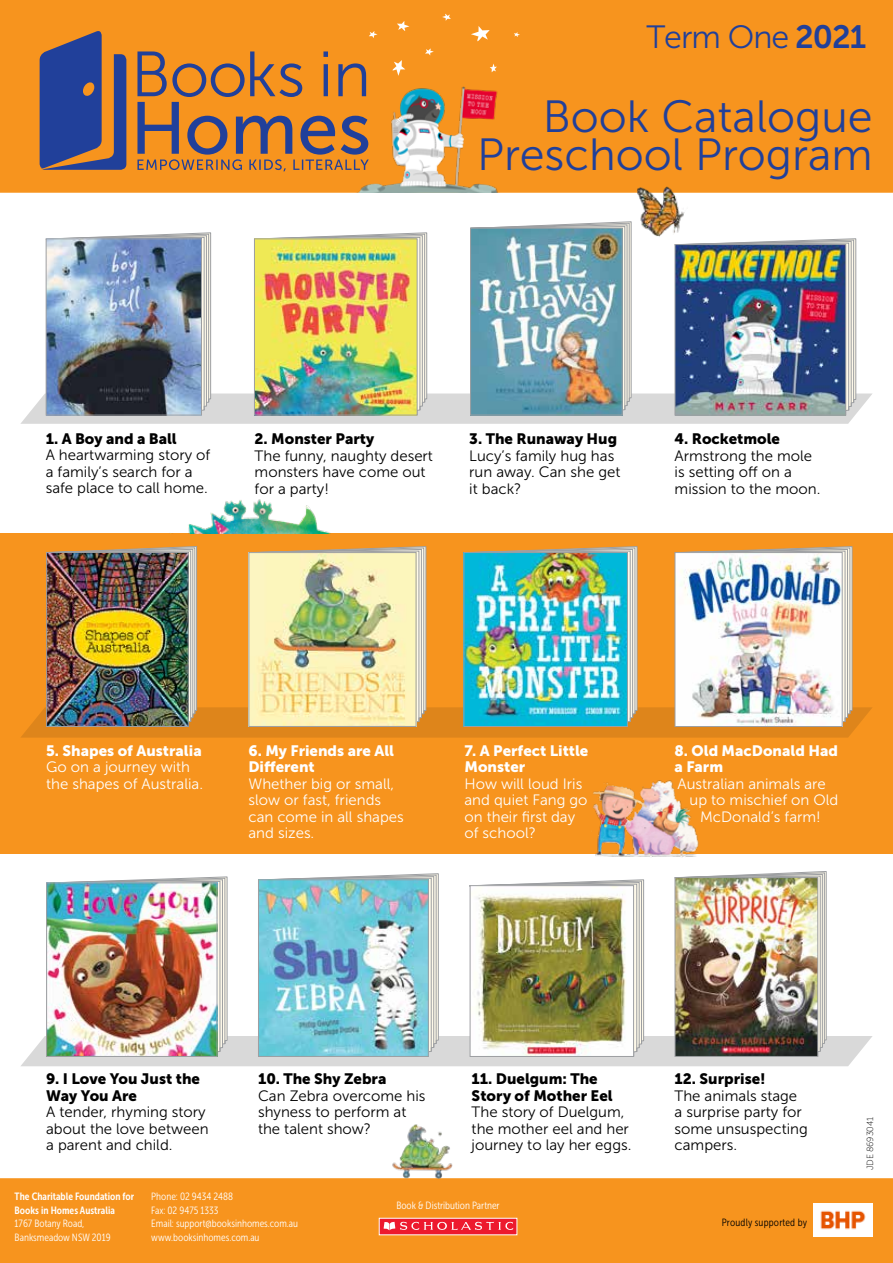
<style>
.page{position:relative;width:893px;height:1263px;background:#fff}
.page>*{position:absolute;margin:0;border:0;box-sizing:border-box;transform-origin:0 0}
.t1{font:45px/38px "Museo Sans 300";color:#21409a;text-align:right}
.t2{font:32.25px "Museo Sans 300";letter-spacing:-.03em;color:#21409a}
.t3{font:15px/16.5px "Museo Sans 300";color:#000}
.t4{font:15px/16.5px "Museo Sans 300";color:#fff}
.t5{font:15px/16.5px "Museo Sans 900";color:#000}
.t6{font:15px/16.5px "Museo Sans 900";color:#fff}
.t7{font:10.5px/13.5px "Museo Sans Cond 300";color:#fff}
.t8{font:10.5px/13.5px "Museo Sans Cond 700";color:#fff}
.t9{font:10.5px "Museo Sans Cond 300";letter-spacing:.02em;color:#000}
.t10{font:9px "Museo Sans 100";letter-spacing:-.02em;color:#000}
.s1{font-family:"Museo Sans 700"}
</style>
<div class="page">
<div style="left:0;top:0;width:893px;height:193px;background:#f7941e"></div>
<div style="left:0;top:533px;width:893px;height:321px;background:#f7941e"></div>
<svg style="left:40px;top:29px;width:86px;height:141px;background:#595678"></svg>
<svg style="left:137px;top:51px;width:232px;height:120px;background:#c17f3c"></svg>
<img style="left:20px;top:224px;width:852px;height:200px">
<img style="left:677px;top:246px;width:167px;height:167px">
<div style="left:675px;top:244px;width:171px;height:171px;border:1px solid #9d9fa2"></div>
<img style="left:21px;top:546px;width:851px;height:192px">
<img style="left:677px;top:554px;width:163px;height:171px">
<div style="left:675px;top:552px;width:167px;height:175px;border:1px solid #9d9fa2"></div>
<img style="left:21px;top:871px;width:851px;height:195px">
<img style="left:677px;top:879px;width:139px;height:176px">
<div style="left:675px;top:877px;width:143px;height:180px;border:1px solid #9d9fa2"></div>
<img style="left:188px;top:499px;width:142px;height:34px">
<img style="left:557px;top:162px;width:181px;height:109px">
<img style="left:593px;top:780px;width:106px;height:77px">
<img style="left:347px;top:85px;width:157px;height:108px">
<svg style="left:471px;top:26px;width:19px;height:15px"></svg>
<svg style="left:397px;top:21px;width:12px;height:10px"></svg>
<svg style="left:425px;top:48px;width:9px;height:8px"></svg>
<svg style="left:369px;top:31px;width:9px;height:7px"></svg>
<svg style="left:490px;top:64px;width:7px;height:8px"></svg>
<svg style="left:442px;top:14px;width:9px;height:7px"></svg>
<svg style="left:514px;top:32px;width:6px;height:5px"></svg>
<svg style="left:392px;top:60px;width:13px;height:16px"></svg>
<div style="left:0;top:1178px;width:893px;height:85px;background:#f7941e"></div>
<div style="left:379px;top:1218px;width:138px;height:17px;background:#ed1a2e"></div>
<svg style="left:384px;top:1214px;width:141px;height:16px"></svg>
<div style="left:379px;top:1218px;width:138px;height:17px;border:1px solid #fff"></div>
<img style="left:813px;top:1203px;width:60px;height:33px">
<img style="left:392px;top:1124px;width:61px;height:54px">
<h2 class="t2" style="left:646px;top:19px;width:221px">Term One <span class="s1">2021</span></h2>
<h1 class="t1" style="left:477px;top:97px;width:397px">Book Catalogue<br>Preschool Program</h1>
<p class="t5" style="left:46px;top:430px;width:133px">1. A Boy and a Ball</p>
<p class="t3" style="left:46px;top:447px;width:166px">A heartwarming story of a family’s search for a safe place to call home.</p>
<p class="t5" style="left:255px;top:431px;width:121px">2. Monster Party</p>
<p class="t3" style="left:255px;top:447px;width:180px">The funny, naughty desert monsters have come out for a party!</p>
<p class="t5" style="left:469px;top:431px;width:149px">3. The Runaway Hug</p>
<p class="t3" style="left:469px;top:447px;width:153px">Lucy’s family hug has run away. Can she get it back?</p>
<p class="t5" style="left:675px;top:431px;width:107px">4. Rocketmole</p>
<p class="t3" style="left:675px;top:447px;width:147px">Armstrong the mole is setting off on a mission to the moon.</p>
<p class="t6" style="left:46px;top:742px;width:157px">5. Shapes of Australia</p>
<p class="t4" style="left:46px;top:759px;width:158px">Go on a journey with the shapes of Australia.</p>
<p class="t6" style="left:248px;top:742px;width:147px">6. My Friends are All<br>Different</p>
<p class="t4" style="left:248px;top:775px;width:157px">Whether big or small, slow or fast, friends can come in all shapes and sizes.</p>
<p class="t6" style="left:464px;top:742px;width:125px">7. A Perfect Little<br>Monster</p>
<p class="t4" style="left:464px;top:775px;width:125px">How will loud Iris and quiet Fang go on their first day of school?</p>
<p class="t6" style="left:675px;top:742px;width:165px">8. Old MacDonald Had a Farm</p>
<p class="t4" style="left:678px;top:775px;width:150px">Australian animals are</p>
<p class="t4" style="left:690px;top:792px;width:150px">up to mischief on Old</p>
<p class="t4" style="left:700px;top:808px;width:122px">McDonald’s farm!</p>
<p class="t5" style="left:46px;top:1070px;width:155px">9. I Love You Just the<br>Way You Are</p>
<p class="t3" style="left:46px;top:1104px;width:164px">A tender, rhyming story about the love between a parent and child.</p>
<p class="t5" style="left:258px;top:1070px;width:130px">10. The Shy Zebra</p>
<p class="t3" style="left:258px;top:1087px;width:169px">Can Zebra overcome his shyness to perform at the talent show?</p>
<p class="t5" style="left:472px;top:1070px;width:143px">11. Duelgum: The<br>Story of Mother Eel</p>
<p class="t3" style="left:472px;top:1104px;width:161px">The story of Duelgum, the mother eel and her journey to lay her eggs.</p>
<p class="t5" style="left:675px;top:1070px;width:93px">12. Surprise!</p>
<p class="t3" style="left:675px;top:1087px;width:135px">The animals stage a surprise party for some unsuspecting campers.</p>
<p class="t10" style="left:865px;top:1170px;width:55px;rotate:-90deg">JDE 8693041</p>
<p class="t8" style="left:15px;top:1190px;width:121px">The Charitable Foundation for<br>Books in Homes Australia</p>
<p class="t7" style="left:15px;top:1217px;width:97px">1767 Botany Road,<br>Banksmeadow NSW 2019</p>
<p class="t7" style="left:151px;top:1190px;width:148px">Phone: 02 9434 2488<br>Fax: 02 9475 1333<br>Email: support@booksinhomes.com.au www.booksinhomes.com.au</p>
<p class="t7" style="left:396px;top:1199px;width:105px">Book &amp; Distribution Partner</p>
<p class="t9" style="left:722px;top:1216px;width:87px">Proudly supported by</p>
</div>
